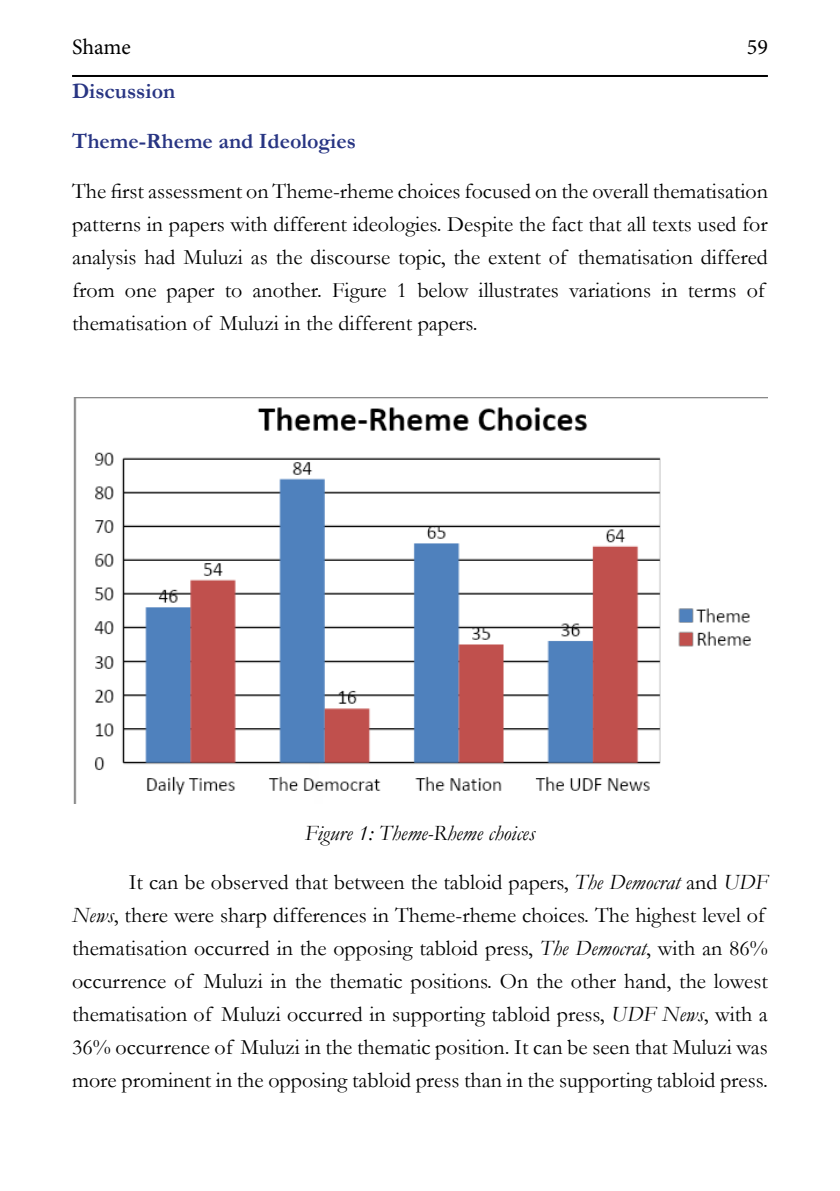
<style>
.page{position:relative;width:840px;height:1191px;background:#fff}
.page>*{position:absolute;margin:0;border:0;box-sizing:border-box;transform-origin:0 0}
.t1{font:22px/33px "Garamond";color:#000}
.t2{font:700 22px "Garamond";color:#283583}
.t3{font:italic 22px "Garamond";color:#000}
.t4{font:22px "Minion Pro";letter-spacing:-.005em;color:#000}
.s1{font-style:italic}
</style>
<div class="page">
<hr style="left:72px;top:75px;width:695px;height:2px;background:#000">
<img style="left:73px;top:398px;width:694px;height:405px">
<p class="t4" style="left:72px;top:33px;width:60px">Shame</p>
<p class="t4" style="left:746px;top:33px;width:23px">59</p>
<p class="t2" style="left:72px;top:76px;width:105px">Discussion</p>
<p class="t2" style="left:72px;top:126px;width:285px">Theme-Rheme and Ideologies</p>
<p class="t1" style="left:72px;top:174px;width:697px">The first assessment on Theme-rheme choices focused on the overall thematisation patterns in papers with different ideologies. Despite the fact that all texts used for analysis had Muluzi as the discourse topic, the extent of thematisation differed from one paper to another. Figure 1 below illustrates variations in terms of thematisation of Muluzi in the different papers.</p>
<p class="t3" style="left:305px;top:818px;width:232px">Figure 1: Theme-Rheme choices</p>
<p class="t1" style="left:72px;top:865px;width:697px;text-indent:57px">It can be observed that between the tabloid papers, <span class="s1">The Democrat</span> and <span class="s1">UDF News</span>, there were sharp differences in Theme-rheme choices. The highest level of thematisation occurred in the opposing tabloid press, <span class="s1">The Democrat</span>, with an 86% occurrence of Muluzi in the thematic positions. On the other hand, the lowest thematisation of Muluzi occurred in supporting tabloid press, <span class="s1">UDF News</span>, with a 36% occurrence of Muluzi in the thematic position. It can be seen that Muluzi was more prominent in the opposing tabloid press than in the supporting tabloid press.</p>
</div>
